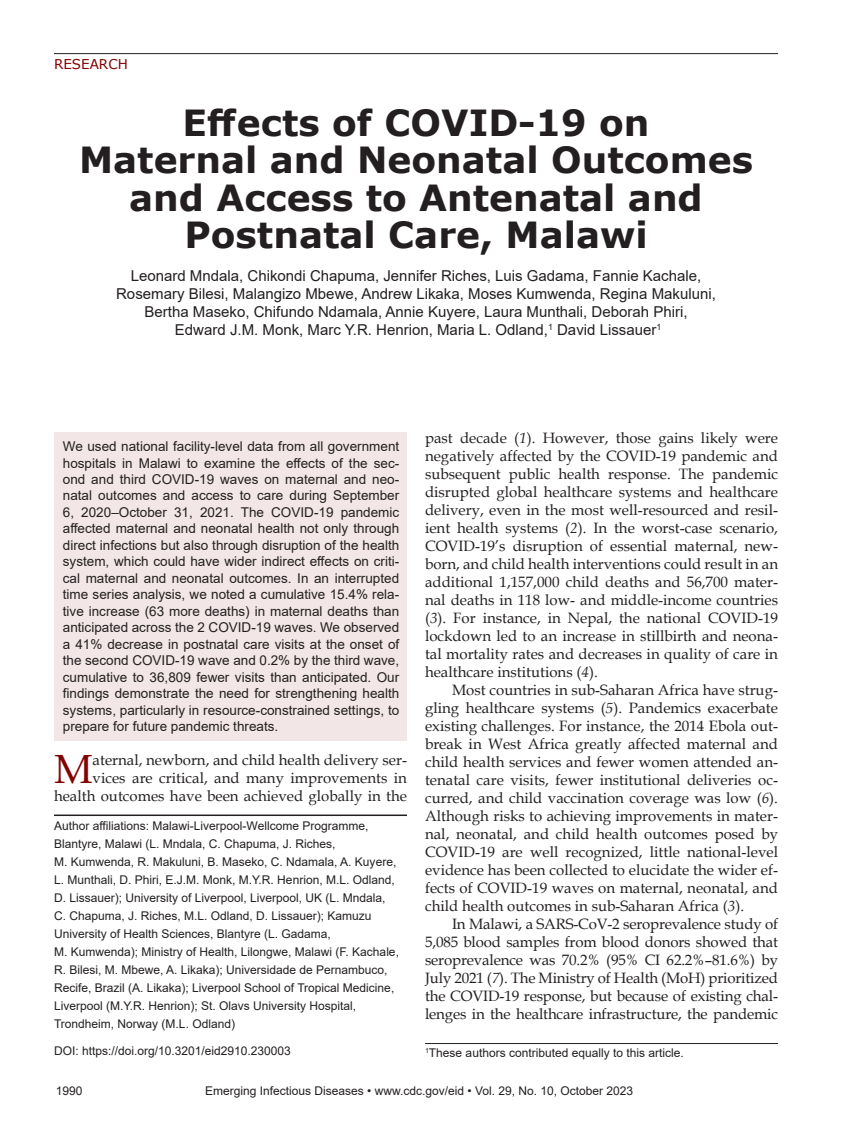
<style>
.page{position:relative;width:851px;height:1134px;background:#fff}
.page>*{position:absolute;margin:0;border:0;box-sizing:border-box;transform-origin:0 0}
.t1{font:40.8px "Book Antiqua";color:#820301}
.t2{font:700 36px/37.5px "Verdana";color:#231f20;text-align:center}
.t3{font:15px/18px "Book Antiqua";color:#231f20;text-align:justify}
.t4{font:15px/18px "Arial";color:#231f20;text-align:center}
.t5{font:13.5px/16.5px "Arial";color:#231f20;text-align:justify}
.t6{font:13.5px "Verdana";color:#820301}
.t7{font:12px/18px "Arial";color:#231f20}
.s1{font-style:italic}
</style>
<div class="page">
<hr style="left:54px;top:53px;width:724px;height:1px;background:#231f20">
<div style="left:54px;top:432px;width:353px;height:309px;background:#f2e6e6"></div>
<hr style="left:54px;top:815px;width:353px;height:1px;background:#231f20">
<hr style="left:425px;top:1043px;width:353px;height:1px;background:#231f20">
<p class="t6" style="left:54px;top:55px;width:75px">RESEARCH</p>
<h2 class="t2" style="left:79px;top:103px;width:675px">Effects of COVID-19 on<br>Maternal and Neonatal Outcomes and Access to Antenatal and<br>Postnatal Care, Malawi</h2>
<p class="t4" style="left:116px;top:267px;width:601px">Leonard Mndala, Chikondi Chapuma, Jennifer Riches, Luis Gadama, Fannie Kachale, Rosemary Bilesi, Malangizo Mbewe, Andrew Likaka, Moses Kumwenda, Regina Makuluni, Bertha Maseko, Chifundo Ndamala, Annie Kuyere, Laura Munthali, Deborah Phiri,<br>Edward J.M. Monk, Marc Y.R. Henrion, Maria L. Odland,<sup>1</sup> David Lissauer<sup>1</sup></p>
<p class="t3" style="left:425px;top:428px;width:354px">past decade (<span class="s1">1</span>). However, those gains likely were negatively affected by the COVID-19 pandemic and subsequent public health response. The pandemic disrupted global healthcare systems and healthcare delivery, even in the most well-resourced and resil&shy;ient health systems (<span class="s1">2</span>). In the worst-case scenario, COVID-19’s disruption of essential maternal, new&shy;born, and child health interventions could result in an additional 1,157,000 child deaths and 56,700 mater&shy;nal deaths in 118 low- and middle-income countries (<span class="s1">3</span>). For instance, in Nepal, the national COVID-19 lockdown led to an increase in stillbirth and neona&shy;tal mortality rates and decreases in quality of care in healthcare institutions (<span class="s1">4</span>).</p>
<p class="t3" style="left:425px;top:680px;width:354px;text-indent:27px">Most countries in sub-Saharan Africa have strug&shy;gling healthcare systems (<span class="s1">5</span>). Pandemics exacerbate existing challenges. For instance, the 2014 Ebola out&shy;break in West Africa greatly affected maternal and child health services and fewer women attended an&shy;tenatal care visits, fewer institutional deliveries oc&shy;curred, and child vaccination coverage was low (<span class="s1">6</span>).<br>Although risks to achieving improvements in mater&shy;nal, neonatal, and child health outcomes posed by COVID-19 are well recognized, little national-level evidence has been collected to elucidate the wider ef&shy;fects of COVID-19 waves on maternal, neonatal, and child health outcomes in sub-Saharan Africa (<span class="s1">3</span>).</p>
<p class="t3" style="left:425px;top:914px;width:354px;text-indent:27px">In Malawi, a SARS-CoV-2 seroprevalence study of 5,085 blood samples from blood donors showed that seroprevalence was 70.2% (95% CI 62.2%–81.6%) by July 2021 (<span class="s1">7</span>). The Ministry of Health (MoH) prioritized the COVID-19 response, but because of existing chal&shy;lenges in the healthcare infrastructure, the pandemic</p>
<p class="t5" style="left:63px;top:438px;width:338px">We used national facility-level data from all government hospitals in Malawi to examine the effects of the sec&shy;ond and third COVID-19 waves on maternal and neo&shy;natal outcomes and access to care during September 6, 2020–October 31, 2021. The COVID-19 pandemic affected maternal and neonatal health not only through direct infections but also through disruption of the health system, which could have wider indirect effects on criti&shy;cal maternal and neonatal outcomes. In an interrupted time series analysis, we noted a cumulative 15.4% rela&shy;tive increase (63 more deaths) in maternal deaths than anticipated across the 2 COVID-19 waves. We observed a 41% decrease in postnatal care visits at the onset of the second COVID-19 wave and 0.2% by the third wave, cumulative to 36,809 fewer visits than anticipated. Our findings demonstrate the need for strengthening health systems, particularly in resource-constrained settings, to prepare for future pandemic threats.</p>
<p class="t3" style="left:54px;top:751px;width:354px;text-align:right">aternal, newborn, and child health delivery ser-<br>vices are critical, and many improvements in health outcomes have been achieved globally in the</p>
<h1 class="t1" style="left:54px;top:741px;width:40px">M</h1>
<p class="t7" style="left:54px;top:816px;width:346px">Author affiliations: Malawi-Liverpool-Wellcome Programme, Blantyre, Malawi (L. Mndala, C. Chapuma, J. Riches,<br>M. Kumwenda, R. Makuluni, B. Maseko, C. Ndamala, A. Kuyere, L. Munthali, D. Phiri, E.J.M. Monk, M.Y.R. Henrion, M.L. Odland, D. Lissauer); University of Liverpool, Liverpool, UK (L. Mndala, C. Chapuma, J. Riches, M.L. Odland, D. Lissauer); Kamuzu University of Health Sciences, Blantyre (L. Gadama,<br>M. Kumwenda); Ministry of Health, Lilongwe, Malawi (F. Kachale, R. Bilesi, M. Mbewe, A. Likaka); Universidade de Pernambuco, Recife, Brazil (A. Likaka); Liverpool School of Tropical Medicine, Liverpool (M.Y.R. Henrion); St. Olavs University Hospital, Trondheim, Norway (M.L. Odland)</p>
<p class="t7" style="left:54px;top:1041px;width:238px">DOI: https://doi.org/10.3201/eid2910.230003</p>
<p class="t7" style="left:425px;top:1044px;width:260px"><sup>1</sup>These authors contributed equally to this article.</p>
<p class="t7" style="left:56px;top:1082px;width:28px">1990</p>
<p class="t7" style="left:205px;top:1082px;width:429px">Emerging Infectious Diseases • www.cdc.gov/eid • Vol. 29, No. 10, October 2023</p>
</div>
